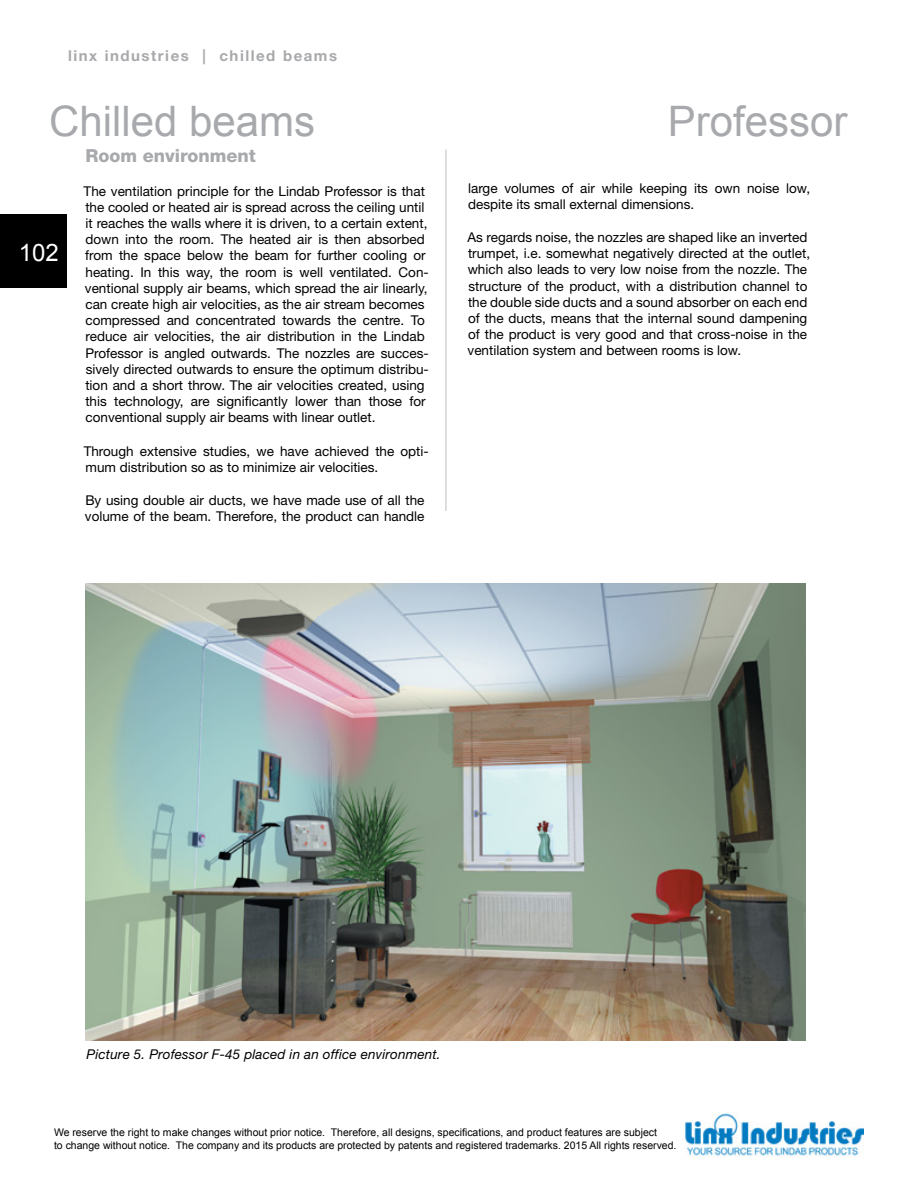
<style>
.page{position:relative;width:918px;height:1188px;background:#fff}
.page>*{position:absolute;margin:0;border:0;box-sizing:border-box;transform-origin:0 0}
.t1{font:42px "Arial";color:#a7a9ac}
.t2{font:24px "Arial";color:#fff}
.t3{font:800 18px "Helvetica Neue LT Pro";color:#a7a9ac}
.t4{font:700 15px "Helvetica Neue LT Pro";letter-spacing:.1em;color:#a7a9ac}
.t5{font:13.5px/16.2px "Helvetica Neue LT Pro";color:#000}
.t6{font:italic 13.5px "Helvetica Neue LT Pro";letter-spacing:.01em;color:#000}
.t7{font:10.5px/12.6px "Arial";color:#000}
</style>
<div class="page">
<div style="left:0;top:215px;width:67px;height:73px;background:#000"></div>
<img style="left:685px;top:1113px;width:179px;height:45px">
<hr style="left:446px;top:150px;width:1px;height:361px;background:#bcbec0">
<img style="left:85px;top:584px;width:720px;height:456px">
<p class="t4" style="left:68px;top:47px;width:271px">linx industries | chilled beams</p>
<h1 class="t1" style="left:49px;top:94px;width:268px">Chilled beams</h1>
<h1 class="t1" style="left:668px;top:94px;width:181px">Professor</h1>
<h3 class="t3" style="left:85px;top:145px;width:172px">Room environment</h3>
<p class="t5" style="left:84px;top:182px;width:347px">The ventilation principle for the Lindab Professor is that the cooled or heated air is spread across the ceiling until it reaches the walls where it is driven, to a certain extent, down into the room. The heated air is then absorbed from the space below the beam for further cooling or heating. In this way, the room is well ventilated. Con&shy;ventional supply air beams, which spread the air linearly, can create high air velocities, as the air stream becomes compressed and concentrated towards the centre. To reduce air velocities, the air distribution in the Lindab Professor is angled outwards. The nozzles are succes&shy;sively directed outwards to ensure the optimum distribu&shy;tion and a short throw. The air velocities created, using this technology, are significantly lower than those for conventional supply air beams with linear outlet.</p>
<p class="t5" style="left:84px;top:442px;width:347px">Through extensive studies, we have achieved the opti&shy;mum distribution so as to minimize air velocities.</p>
<p class="t5" style="left:85px;top:492px;width:341px">By using double air ducts, we have made use of all the volume of the beam. Therefore, the product can handle</p>
<p class="t5" style="left:468px;top:179px;width:343px">large volumes of air while keeping its own noise low, despite its small external dimensions.</p>
<p class="t5" style="left:468px;top:229px;width:344px">As regards noise, the nozzles are shaped like an inverted trumpet, i.e. somewhat negatively directed at the outlet, which also leads to very low noise from the nozzle. The structure of the product, with a distribution channel to the double side ducts and a sound absorber on each end of the ducts, means that the internal sound dampening of the product is very good and that cross-noise in the ventilation system and between rooms is low.</p>
<h2 class="t2" style="left:19px;top:237px;width:42px">102</h2>
<p class="t6" style="left:87px;top:1046px;width:356px">Picture 5. Professor F-45 placed in an office environment.</p>
<p class="t7" style="left:54px;top:1126px;width:624px">We reserve the right to make changes without prior notice. Therefore, all designs, specifications, and product features are subject<br>to change without notice. The company and its products are protected by patents and registered trademarks. 2015 All rights reserved.</p>
</div>
